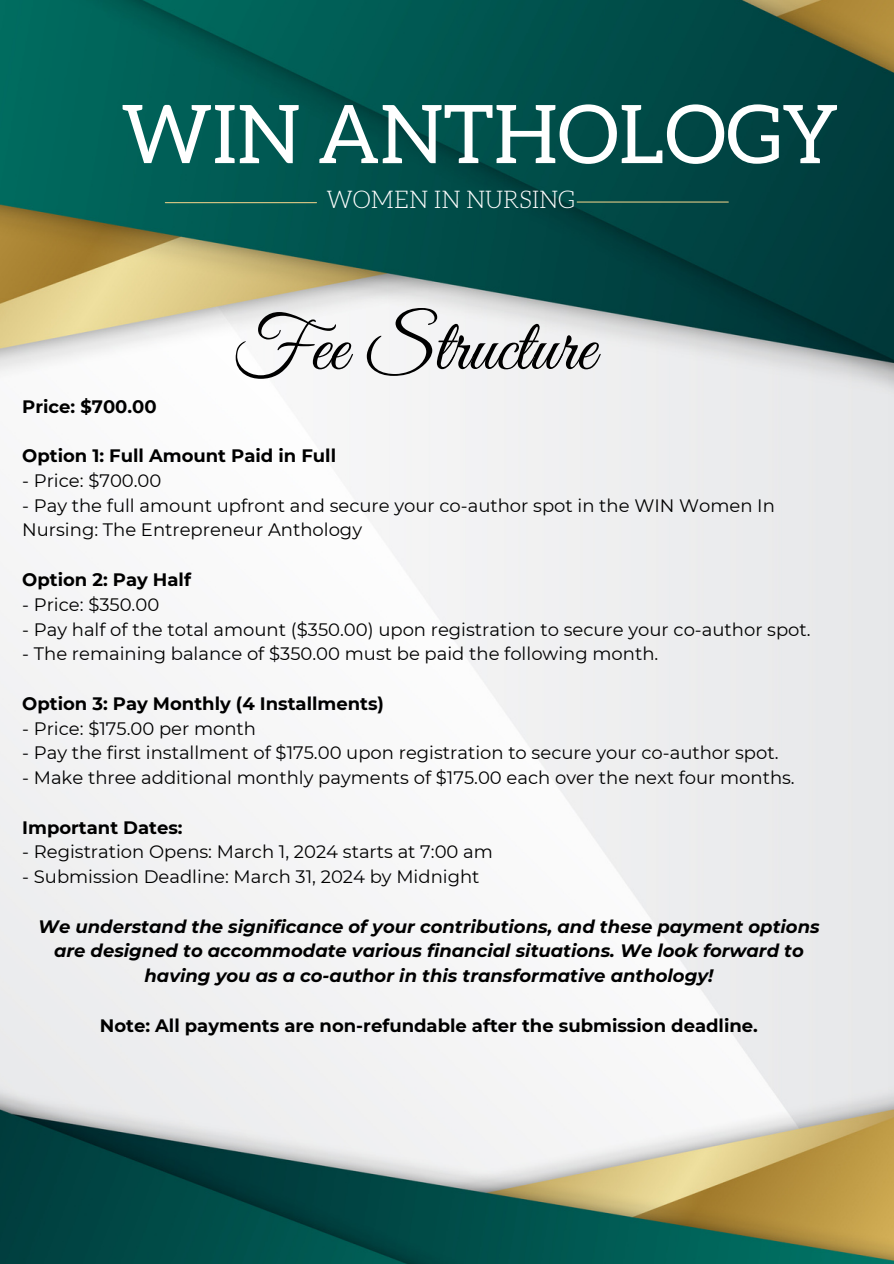
<style>
.page{position:relative;width:894px;height:1264px;background:#fff}
.page>*{position:absolute;margin:0;border:0;box-sizing:border-box;transform-origin:0 0}
.t1{font:81px "Aleo";color:#fff}
.t2{font:75px "Great Vibes";color:#000}
.t3{font:300 24px "Aleo";color:#fff}
.t4{font:18px/24.8px "Montserrat";color:#000}
.t5{font:italic 700 18px/24.8px "Montserrat";color:#000;text-align:center}
.t6{font:700 18px "Montserrat";color:#000}
</style>
<div class="page">
<img style="left:0;top:0;width:893px;height:1263px">
<hr style="left:577px;top:201px;width:151px;height:2px;background:#ddc985">
<hr style="left:165px;top:202px;width:151px;height:1px;background:#ddc985">
<h1 class="t1" style="left:121px;top:98px;width:718px">WIN ANTHOLOGY</h1>
<h3 class="t3" style="left:326px;top:188px;width:250px">WOMEN IN NURSING</h3>
<h2 class="t2" style="left:232px;top:305px;width:364px">Fee Structure</h2>
<p class="t6" style="left:22px;top:395px;width:136px">Price: $700.00</p>
<p class="t6" style="left:22px;top:445px;width:315px">Option 1: Full Amount Paid in Full</p>
<p class="t4" style="left:22px;top:468px;width:141px">- Price: $700.00</p>
<p class="t4" style="left:22px;top:493px;width:754px">- Pay the full amount upfront and secure your co-author spot in the WIN Women In<br>Nursing: The Entrepreneur Anthology</p>
<p class="t6" style="left:22px;top:568px;width:170px">Option 2: Pay Half</p>
<p class="t4" style="left:22px;top:592px;width:138px">- Price: $350.00</p>
<p class="t4" style="left:22px;top:616px;width:789px">- Pay half of the total amount ($350.00) upon registration to secure your co-author spot.</p>
<p class="t4" style="left:22px;top:641px;width:637px">- The remaining balance of $350.00 must be paid the following month.</p>
<p class="t6" style="left:22px;top:692px;width:363px">Option 3: Pay Monthly (4 Installments)</p>
<p class="t4" style="left:22px;top:715px;width:235px">- Price: $175.00 per month</p>
<p class="t4" style="left:22px;top:740px;width:757px">- Pay the first installment of $175.00 upon registration to secure your co-author spot.</p>
<p class="t4" style="left:22px;top:765px;width:773px">- Make three additional monthly payments of $175.00 each over the next four months.</p>
<p class="t6" style="left:22px;top:816px;width:162px">Important Dates:</p>
<p class="t4" style="left:22px;top:839px;width:472px">- Registration Opens: March 1, 2024 starts at 7:00 am</p>
<p class="t4" style="left:22px;top:864px;width:458px">- Submission Deadline: March 31, 2024 by Midnight</p>
<p class="t5" style="left:38px;top:913px;width:782px">We understand the significance of your contributions, and these payment options are designed to accommodate various financial situations. We look forward to having you as a co-author in this transformative anthology!</p>
<p class="t6" style="left:100px;top:1014px;width:659px">Note: All payments are non-refundable after the submission deadline.</p>
</div>
